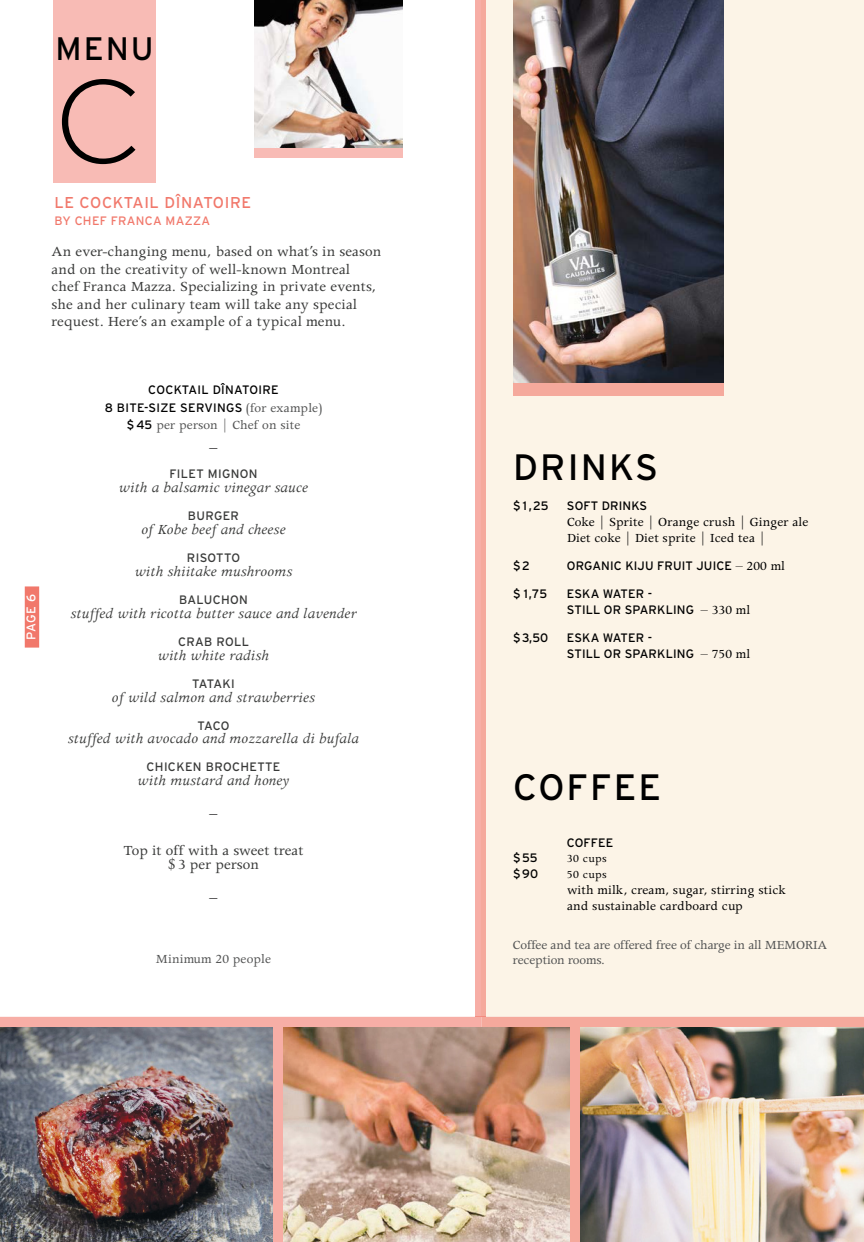
<style>
.page{position:relative;width:864px;height:1242px;background:#fff}
.page>*{position:absolute;margin:0;border:0;box-sizing:border-box;transform-origin:0 0}
.t1{font:300 117.6px "Gotham";color:#000}
.t2{font:36.6px "Interstate";letter-spacing:.06em;color:#000}
.t3{font:32.55px "Interstate";color:#000}
.t4{font:15.75px/17.4px "Apollo";letter-spacing:.01em;color:#393a39;text-align:center}
.t5{font:italic 15.75px "Apollo";letter-spacing:.01em;color:#393a39}
.t6{font:15.75px "Interstate";letter-spacing:.04em;color:#f1786b}
.t7{font:13.95px/15.8px "Apollo";letter-spacing:.01em;color:#000}
.t8{font:13.95px/15.8px "Apollo";letter-spacing:-.01em;color:#535454}
.t9{font:13.95px "Apollo";letter-spacing:.01em;color:#535454}
.t10{font:12.6px "Interstate";color:#fff}
.t11{font:12.15px/15.8px "Interstate";letter-spacing:.01em;color:#000}
.t12{font:12.15px "Interstate";letter-spacing:.03em;color:#393a39}
.t13{font:12.15px "Interstate";letter-spacing:.025em;color:#f1786b}
.t14{font:12.15px "Apollo";letter-spacing:.03em;color:#000}
.s1{font-family:"Apollo";font-size:13.95px;color:#535454}
.s2{font-family:"Interstate";font-size:12.15px;color:#000}
.s3{font-family:"Adobe Garamond Pro"}
.s4{font-family:"Apollo";font-size:13.95px}
</style>
<div class="page">
<div style="left:25px;top:586px;width:14px;height:62px;background:#f1786b"></div>
<div style="left:486px;top:0;width:378px;height:1017px;background:#fcf4e7"></div>
<div style="left:254px;top:147px;width:149px;height:11px;background:#f8bbb5"></div>
<div style="left:513px;top:0;width:211px;height:395px;background:#f5a99c"></div>
<svg style="left:0;top:1017px;width:482px;height:225px;background:#efaba3"></svg>
<svg style="left:482px;top:1017px;width:382px;height:225px;background:#eca699"></svg>
<img style="left:254px;top:0;width:149px;height:147px">
<img style="left:284px;top:1028px;width:286px;height:214px">
<img style="left:0;top:1028px;width:273px;height:214px">
<img style="left:581px;top:1028px;width:283px;height:214px">
<div style="left:53px;top:0;width:103px;height:183px;background:#f8bbb5"></div>
<img style="left:513px;top:0;width:211px;height:382px">
<div style="left:475px;top:0;width:7px;height:1017px;background:#f7aea6"></div>
<hr style="left:482px;top:0;width:4px;height:1017px;background:#f5a99c">
<h3 class="t3" style="left:56px;top:29px;width:100px">MENU</h3>
<h1 class="t1" style="left:53px;top:47px;width:88px">C</h1>
<p class="t6" style="left:55px;top:193px;width:198px">LE COCKTAIL DÎNATOIRE</p>
<p class="t13" style="left:55px;top:213px;width:157px">BY CHEF FRANCA MAZZA</p>
<p class="t4" style="left:52px;top:243px;width:331px;text-align:left">An ever-changing menu, based on what’s in season and on the creativity of well-known Montreal chef Franca Mazza. Specializing in private events, she and her culinary team will take any special request. Here’s an example of a typical menu.</p>
<p class="t10" style="left:23px;top:640px;width:47px;rotate:-90deg">PAGE 6</p>
<p class="t11" style="left:105px;top:381px;width:219px;line-height:17.4px;text-align:center">COCKTAIL DÎNATOIRE<br>8 BITE-SIZE SERVINGS <span class="s1">(for example)</span></p>
<p class="t9" style="left:127px;top:418px;width:175px"><span class="s2">$ 45</span> per person | Chef on site</p>
<p class="t4" style="left:210px;top:434px;width:9px">_</p>
<p class="t12" style="left:169px;top:466px;width:90px">FILET MIGNON</p>
<p class="t5" style="left:119px;top:479px;width:191px">with a balsamic vinegar sauce</p>
<p class="t12" style="left:188px;top:508px;width:53px">BURGER</p>
<p class="t5" style="left:141px;top:521px;width:146px">of Kobe beef and cheese</p>
<p class="t12" style="left:187px;top:550px;width:55px">RISOTTO</p>
<p class="t5" style="left:135px;top:563px;width:159px">with shiitake mushrooms</p>
<p class="t12" style="left:179px;top:592px;width:70px">BALUCHON</p>
<p class="t5" style="left:70px;top:605px;width:288px">stuffed with ricotta butter sauce and lavender</p>
<p class="t12" style="left:178px;top:634px;width:72px">CRAB ROLL</p>
<p class="t5" style="left:158px;top:647px;width:113px">with white radish</p>
<p class="t12" style="left:192px;top:676px;width:44px">TATAKI</p>
<p class="t5" style="left:112px;top:689px;width:205px">of wild salmon and strawberries</p>
<p class="t12" style="left:197px;top:718px;width:34px">TACO</p>
<p class="t5" style="left:68px;top:731px;width:293px">stuffed with avocado and mozzarella di bufala</p>
<p class="t12" style="left:147px;top:760px;width:135px">CHICKEN BROCHETTE</p>
<p class="t5" style="left:138px;top:772px;width:153px">with mustard and honey</p>
<p class="t4" style="left:210px;top:800px;width:9px">_</p>
<p class="t4" style="left:123px;top:844px;width:182px;line-height:14px">Top it off with a sweet treat <span class="s3">$</span> 3 per person</p>
<p class="t4" style="left:210px;top:884px;width:9px">_</p>
<p class="t9" style="left:156px;top:952px;width:117px">Minimum 20 people</p>
<h2 class="t2" style="left:513px;top:445px;width:147px">DRINKS</h2>
<p class="t11" style="left:513px;top:498px;width:37px">$ 1,25</p>
<p class="t11" style="left:567px;top:498px;width:82px">SOFT DRINKS</p>
<p class="t7" style="left:567px;top:515px;width:243px">Coke | Sprite | Orange crush | Ginger ale<br>Diet coke | Diet sprite | Iced tea |</p>
<p class="t11" style="left:513px;top:558px;width:18px">$ 2</p>
<p class="t11" style="left:567px;top:558px;width:220px">ORGANIC KIJU FRUIT JUICE <span class="s4">– 200 ml</span></p>
<p class="t11" style="left:513px;top:586px;width:36px">$ 1,75</p>
<p class="t11" style="left:567px;top:586px;width:185px">ESKA WATER -<br>STILL OR SPARKLING <span class="s4">– 330 ml</span></p>
<p class="t11" style="left:513px;top:630px;width:37px">$ 3,50</p>
<p class="t11" style="left:567px;top:630px;width:185px">ESKA WATER -<br>STILL OR SPARKLING <span class="s4">– 750 ml</span></p>
<h2 class="t2" style="left:513px;top:764px;width:150px">COFFEE</h2>
<p class="t11" style="left:567px;top:834px;width:48px">COFFEE</p>
<p class="t11" style="left:513px;top:850px;width:26px">$ 55</p>
<p class="t14" style="left:567px;top:852px;width:41px">30 cups</p>
<p class="t11" style="left:513px;top:866px;width:27px">$ 90</p>
<p class="t14" style="left:567px;top:868px;width:41px">50 cups</p>
<p class="t7" style="left:567px;top:882px;width:221px">with milk, cream, sugar, stirring stick and sustainable cardboard cup</p>
<p class="t8" style="left:513px;top:937px;width:316px">Coffee and tea are offered free of charge in all MEMORIA reception rooms.</p>
</div>
